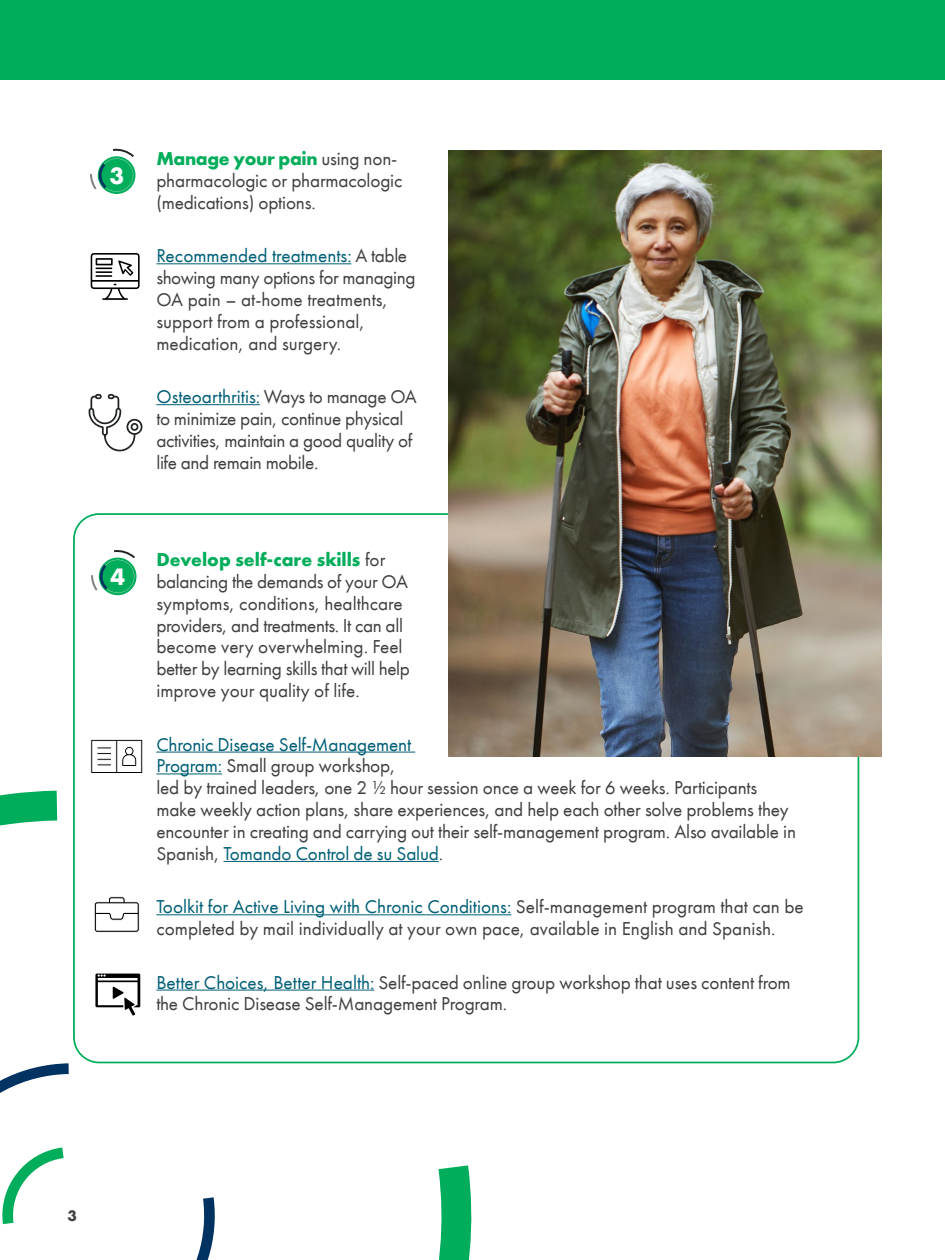
<style>
.page{position:relative;width:945px;height:1260px;background:#fff}
.page>*{position:absolute;margin:0;border:0;box-sizing:border-box;transform-origin:0 0}
.t1{font:700 24.5px "Futura PT";color:#fff}
.t2{font:19.25px/21.9px "Futura PT";letter-spacing:-.01em;color:#414042}
.t3{font:700 15.75px "Futura PT";color:#414042}
.s1{font-weight:700;color:#00ad5a}
.s2{color:#005f76}
</style>
<div class="page">
<hr style="left:156px;top:263px;width:195px;height:1px;background:#005f76">
<hr style="left:156px;top:404px;width:104px;height:1px;background:#005f76">
<hr style="left:156px;top:752px;width:259px;height:1px;background:#005f76">
<hr style="left:156px;top:773px;width:66px;height:1px;background:#005f76">
<hr style="left:224px;top:861px;width:215px;height:1px;background:#005f76">
<hr style="left:156px;top:914px;width:355px;height:1px;background:#005f76">
<hr style="left:156px;top:990px;width:218px;height:1px;background:#005f76">
<svg style="left:0;top:1063px;width:230px;height:197px"></svg>
<div style="left:0;top:0;width:945px;height:79px;background:#00ad5a"></div>
<svg style="left:90px;top:148px;width:45px;height:45px"></svg>
<svg style="left:0;top:791px;width:57px;height:35px;background:#25b872"></svg>
<svg style="left:438px;top:1165px;width:34px;height:95px;background:#24b871"></svg>
<svg style="left:91px;top:550px;width:45px;height:45px"></svg>
<svg style="left:91px;top:253px;width:49px;height:47px"></svg>
<svg style="left:91px;top:739px;width:52px;height:35px"></svg>
<svg style="left:94px;top:896px;width:46px;height:37px"></svg>
<svg style="left:89px;top:394px;width:54px;height:58px"></svg>
<img style="left:449px;top:150px;width:433px;height:606px">
<svg style="left:95px;top:974px;width:45px;height:42px"></svg>
<p class="t1" style="left:110px;top:160px;width:16px">3</p>
<p class="t2" style="left:156px;top:148px;width:248px"><span class="s1">Manage your pain</span> using non&shy;pharmacologic or pharmacologic (medications) options.</p>
<p class="t2" style="left:156px;top:245px;width:261px"><span class="s2">Recommended treatments:</span> A table showing many options for managing<br>OA pain – at-home treatments, support from a professional, medication, and surgery.</p>
<p class="t2" style="left:156px;top:386px;width:262px"><span class="s2">Osteoarthritis:</span> Ways to manage OA to minimize pain, continue physical activities, maintain a good quality of life and remain mobile.</p>
<p class="t1" style="left:111px;top:561px;width:16px">4</p>
<p class="t2" style="left:156px;top:549px;width:255px"><span class="s1">Develop self-care skills</span> for balancing the demands of your OA symptoms, conditions, healthcare providers, and treatments. It can all become very overwhelming. Feel better by learning skills that will help improve your quality of life.</p>
<p class="t2" style="left:156px;top:733px;width:641px"><span class="s2">Chronic Disease Self-Management<br>Program:</span> Small group workshop,<br>led by trained leaders, one 2 ½ hour session once a week for 6 weeks. Participants make weekly action plans, share experiences, and help each other solve problems they encounter in creating and carrying out their self-management program. Also available in Spanish, <span class="s2">Tomando Control de su Salud</span>.</p>
<p class="t2" style="left:156px;top:896px;width:649px"><span class="s2">Toolkit for Active Living with Chronic Conditions:</span> Self-management program that can be completed by mail individually at your own pace, available in English and Spanish.</p>
<p class="t2" style="left:156px;top:971px;width:636px"><span class="s2">Better Choices, Better Health:</span> Self-paced online group workshop that uses content from the Chronic Disease Self-Management Program.</p>
<p class="t3" style="left:68px;top:1206px;width:11px">3</p>
</div>
